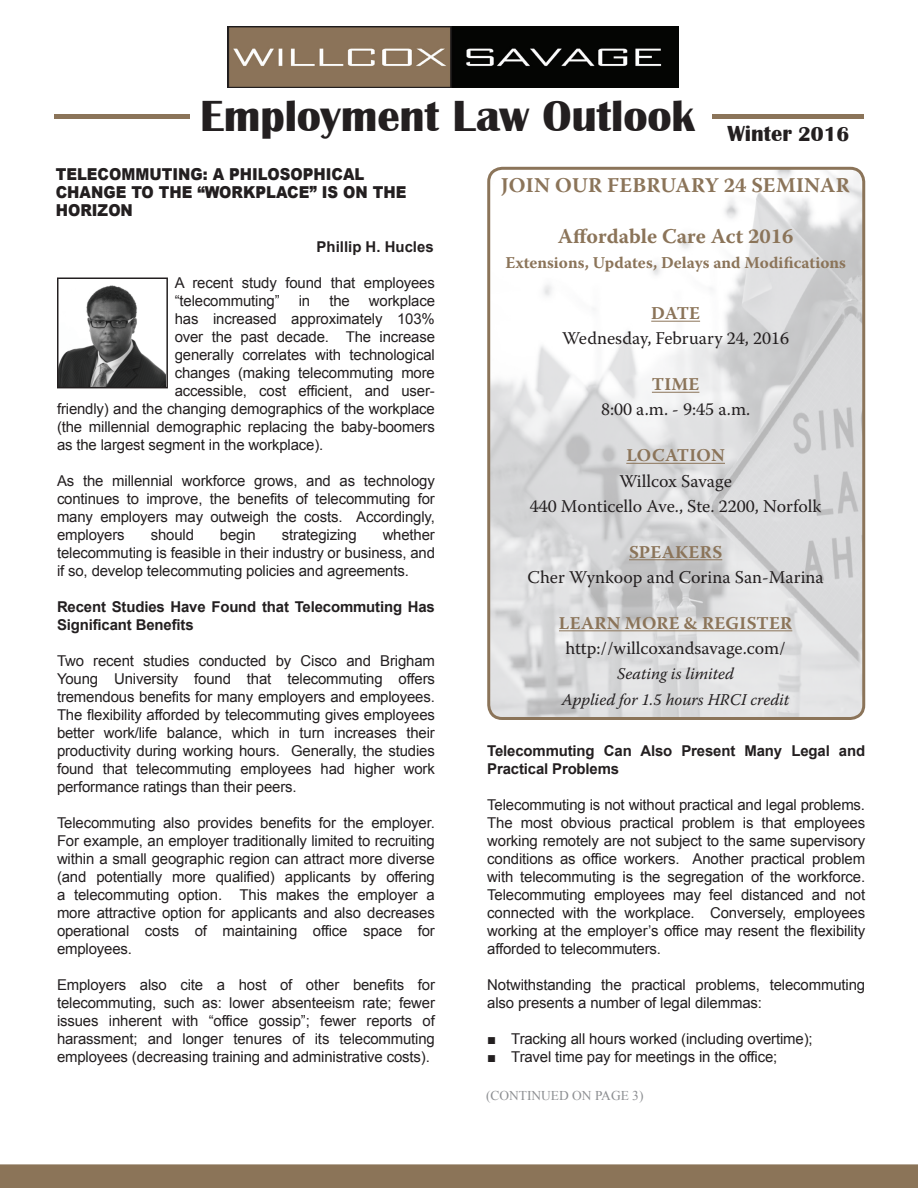
<style>
.page{position:relative;width:918px;height:1188px;background:#fff}
.page>*{position:absolute;margin:0;border:0;box-sizing:border-box;transform-origin:0 0}
.t1{font:700 44.85px "Britannic";letter-spacing:-.005em;color:#231f20}
.t2{font:700 20.85px "Warnock Pro";letter-spacing:.01em;color:#8b7459}
.t3{font:18px/25.3px "Warnock Pro";color:#231f20;text-align:center}
.t4{font:700 18px "Warnock Pro";letter-spacing:.01em;color:#8b7459}
.t5{font:900 16.5px/18px "Arial";color:#231f20;scale:.9 1}
.t6{font:italic 16.5px/25.3px "Warnock Pro";color:#231f20;text-align:center}
.t7{font:700 16.5px "Warnock Pro";color:#8b7459}
.t8{font:15px/18px "Arial";letter-spacing:-.01em;color:#231f20;text-align:justify}
.t9{font:700 15px/18px "Arial";letter-spacing:-.01em;color:#231f20}
.t10{font:13.5px "Times New Roman";color:#8d8f92}
</style>
<div class="page">
<img style="left:491px;top:168px;width:372px;height:550px">
<div style="left:487px;top:167px;width:378px;height:553px;border:3px solid #8b7459;border-radius:14px"></div>
<div style="left:0;top:1164px;width:918px;height:24px;background:#8b7458"></div>
<div style="left:713px;top:114px;width:151px;height:5px;background:#8b7459"></div>
<div style="left:54px;top:114px;width:136px;height:5px;background:#8b7459"></div>
<img style="left:227px;top:27px;width:452px;height:60px">
<img style="left:59px;top:285px;width:107px;height:101px">
<div style="left:57px;top:278px;width:111px;height:110px;border:1px solid #231f20"></div>
<hr style="left:651px;top:321px;width:49px;height:1px;background:#8b7459">
<hr style="left:652px;top:392px;width:47px;height:1px;background:#8b7459">
<hr style="left:626px;top:463px;width:99px;height:1px;background:#8b7459">
<hr style="left:629px;top:559px;width:93px;height:1px;background:#8b7459">
<hr style="left:559px;top:630px;width:233px;height:1px;background:#8b7459">
<h1 class="t1" style="left:200px;top:91px;width:651px">Employment Law Outlook <sub>Winter</sub> <sub>2016</sub></h1>
<p class="t5" style="left:56px;top:165px;width:391px">TELECOMMUTING: A PHILOSOPHICAL<br>CHANGE TO THE “WORKPLACE” IS ON THE<br>HORIZON</p>
<p class="t9" style="left:317px;top:238px;width:119px">Phillip H. Hucles</p>
<p class="t8" style="left:175px;top:274px;width:262px">A recent study found that employees “telecommuting”</p>
<p class="t8" style="left:299px;top:292px;width:13px">in</p>
<p class="t8" style="left:329px;top:292px;width:22px">the</p>
<p class="t8" style="left:369px;top:292px;width:68px">workplace</p>
<p class="t8" style="left:175px;top:310px;width:262px">has increased approximately 103%</p>
<p class="t8" style="left:175px;top:328px;width:262px">over the past decade. The increase</p>
<p class="t8" style="left:175px;top:346px;width:262px">generally correlates with technological</p>
<p class="t8" style="left:175px;top:364px;width:262px">changes (making telecommuting more</p>
<p class="t8" style="left:175px;top:382px;width:262px">accessible, cost efficient, and user-</p>
<p class="t8" style="left:57px;top:400px;width:379px">friendly) and the changing demographics of the workplace</p>
<p class="t8" style="left:57px;top:418px;width:379px">(the millennial demographic replacing the baby-boomers</p>
<p class="t8" style="left:57px;top:436px;width:268px">as the largest segment in the workplace).</p>
<p class="t8" style="left:57px;top:472px;width:379px">As the millennial workforce grows, and as technology continues to improve, the benefits of telecommuting for many employers may outweigh the costs. Accordingly, employers</p>
<p class="t8" style="left:57px;top:526px;width:379px;text-indent:326px">whether telecommuting is feasible in their industry or business, and if so, develop telecommuting policies and agreements.</p>
<p class="t9" style="left:57px;top:598px;width:379px">Recent Studies Have Found that Telecommuting Has<br>Significant Benefits</p>
<p class="t8" style="left:57px;top:652px;width:379px">Two recent studies conducted by Cisco and Brigham Young University found that telecommuting offers tremendous benefits for many employers and employees.<br>The flexibility afforded by telecommuting gives employees better work/life balance, which in turn increases their productivity during working hours. Generally, the studies found that telecommuting employees had higher work performance ratings than their peers.</p>
<p class="t8" style="left:57px;top:814px;width:379px">Telecommuting also provides benefits for the employer.<br>For example, an employer traditionally limited to recruiting within a small geographic region can attract more diverse (and potentially more qualified) applicants by offering a telecommuting option. This makes the employer a more attractive option for applicants and also decreases operational costs of maintaining office space for employees.</p>
<p class="t8" style="left:57px;top:976px;width:380px">Employers also cite a host of other benefits for telecommuting, such as: lower absenteeism rate; fewer issues inherent with “office gossip”; fewer reports of harassment; and longer tenures of its telecommuting employees (decreasing training and administrative costs).</p>
<p class="t8" style="left:151px;top:526px;width:45px">should</p>
<p class="t8" style="left:220px;top:526px;width:37px">begin</p>
<p class="t8" style="left:282px;top:526px;width:76px">strategizing</p>
<h2 class="t2" style="left:501px;top:173px;width:345px">JOIN OUR FEBRUARY 24 SEMINAR</h2>
<h2 class="t2" style="left:558px;top:223px;width:237px">AFFORDABLE CARE ACT 2016</h2>
<p class="t7" style="left:505px;top:253px;width:342px">EXTENSIONS, UPDATES, DELAYS AND MODIFICATIONS</p>
<p class="t4" style="left:651px;top:302px;width:50px">DATE</p>
<p class="t3" style="left:562px;top:325px;width:229px">Wednesday, February 24, 2016</p>
<p class="t4" style="left:652px;top:373px;width:49px">TIME</p>
<p class="t3" style="left:601px;top:397px;width:151px">8:00 a.m. - 9:45 a.m.</p>
<p class="t4" style="left:626px;top:444px;width:76px">LOCATION</p>
<p class="t3" style="left:530px;top:468px;width:293px">Willcox Savage<br>440 Monticello Ave., Ste. 2200, Norfolk</p>
<p class="t4" style="left:629px;top:541px;width:83px">SPEAKERS</p>
<p class="t3" style="left:528px;top:564px;width:298px">Cher Wynkoop and Corina San-Marina</p>
<p class="t4" style="left:559px;top:612px;width:82px">LEARN MOR</p>
<p class="t4" style="left:669px;top:612px;width:121px">E &amp; REGISTER</p>
<p class="t3" style="left:565px;top:635px;width:222px">http://willcoxandsavage.com/</p>
<p class="t6" style="left:562px;top:661px;width:229px">Seating is limited<br>Applied for 1.5 hours HRCI credit</p>
<p class="t9" style="left:487px;top:742px;width:380px">Telecommuting Can Also Present Many Legal and<br>Practical Problems</p>
<p class="t8" style="left:487px;top:796px;width:379px">Telecommuting is not without practical and legal problems.<br>The most obvious practical problem is that employees working remotely are not subject to the same supervisory conditions as office workers. Another practical problem with telecommuting is the segregation of the workforce.<br>Telecommuting employees may feel distanced and not connected with the workplace. Conversely, employees working at the employer’s office may resent the flexibility afforded to telecommuters.</p>
<p class="t8" style="left:487px;top:976px;width:379px">Notwithstanding the practical problems, telecommuting also presents a number of legal dilemmas:</p>
<p class="t8" style="left:487px;top:1030px;width:327px">■ Tracking all hours worked (including overtime);</p>
<p class="t8" style="left:487px;top:1048px;width:292px">■ Travel time pay for meetings in the office;</p>
<p class="t10" style="left:486px;top:1086px;width:159px">(CONTINUED ON PAGE 3)</p>
</div>
